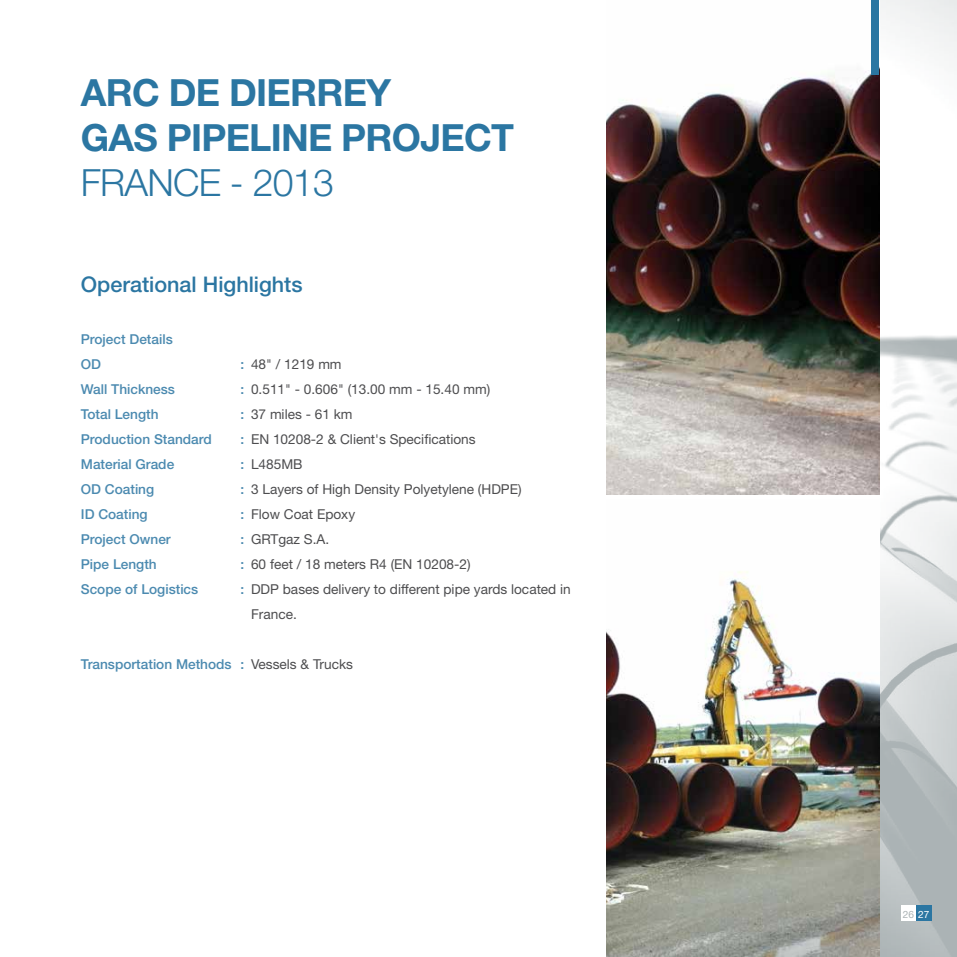
<style>
.page{position:relative;width:957px;height:957px;background:#fff}
.page>*{position:absolute;margin:0;border:0;box-sizing:border-box;transform-origin:0 0}
.t1{font:700 37.5px/45px "Helvetica Neue LT Pro";letter-spacing:-.02em;color:#2b76a2}
.t2{font:300 37.5px "Helvetica Neue LT Pro";letter-spacing:-.02em;color:#2b76a2}
.t3{font:500 21.5px "Helvetica Neue LT Pro";color:#2b76a2}
.t4{font:13.62px/25px "Helvetica Neue LT Pro";color:#4d4d4f}
.t5{font:500 13.62px/25px "Helvetica Neue LT Pro";color:#4b8ab0}
.t6{font:10.12px "Helvetica Neue LT Pro";color:#abb3b5}
.s1{font-weight:500;color:#4b8ab0}
.s2{font-weight:400;color:#4d4d4f}
.s3{color:#fff}
</style>
<div class="page">
<img style="left:879px;top:0;width:78px;height:957px">
<div style="left:901px;top:905px;width:15px;height:16px;background:#fff"></div>
<div style="left:916px;top:905px;width:15px;height:16px;background:#2b76a2"></div>
<img style="left:606px;top:571px;width:273px;height:386px">
<img style="left:606px;top:70px;width:273px;height:424px">
<div style="left:871px;top:0;width:8px;height:74px;background:#2b76a2"></div>
<h1 class="t1" style="left:81px;top:69px;width:434px">ARC DE DIERREY<br>GAS PIPELINE PROJECT</h1>
<h1 class="t2" style="left:81px;top:160px;width:254px">FRANCE - 2013</h1>
<h2 class="t3" style="left:81px;top:272px;width:223px">Operational Highlights</h2>
<p class="t5" style="left:81px;top:326px;width:93px">Project Details<br>OD</p>
<p class="t4" style="left:240px;top:351px;width:103px"><span class="s1">:</span> 48" / 1219 mm</p>
<p class="t5" style="left:81px;top:376px;width:96px">Wall Thickness</p>
<p class="t4" style="left:240px;top:376px;width:251px"><span class="s1">:</span> 0.511" - 0.606" (13.00 mm - 15.40 mm)</p>
<p class="t5" style="left:81px;top:401px;width:79px">Total Length</p>
<p class="t4" style="left:240px;top:401px;width:114px"><span class="s1">:</span> 37 miles - 61 km</p>
<p class="t5" style="left:81px;top:426px;width:132px">Production Standard</p>
<p class="t4" style="left:240px;top:426px;width:237px"><span class="s1">:</span> EN 10208-2 &amp; Client's Specifications</p>
<p class="t5" style="left:81px;top:451px;width:95px">Material Grade</p>
<p class="t4" style="left:240px;top:451px;width:64px"><span class="s1">:</span> L485MB</p>
<p class="t5" style="left:81px;top:476px;width:75px">OD Coating</p>
<p class="t4" style="left:240px;top:476px;width:283px"><span class="s1">:</span> 3 Layers of High Density Polyetylene (HDPE)</p>
<p class="t5" style="left:81px;top:501px;width:68px">ID Coating</p>
<p class="t4" style="left:240px;top:501px;width:116px"><span class="s1">:</span> Flow Coat Epoxy</p>
<p class="t5" style="left:81px;top:526px;width:91px">Project Owner</p>
<p class="t4" style="left:240px;top:526px;width:90px"><span class="s1">:</span> GRTgaz S.A.</p>
<p class="t5" style="left:81px;top:551px;width:77px">Pipe Length</p>
<p class="t4" style="left:240px;top:551px;width:232px"><span class="s1">:</span> 60 feet / 18 meters R4 (EN 10208-2)</p>
<p class="t5" style="left:81px;top:576px;width:119px">Scope of Logistics</p>
<p class="t4" style="left:251px;top:576px;width:321px;text-indent:-11px"><span class="s1">:</span> DDP bases delivery to different pipe yards located in<br>France.</p>
<p class="t5" style="left:81px;top:651px;width:274px">Transportation Methods : <span class="s2">Vessels &amp; Trucks</span></p>
<p class="t6" style="left:903px;top:908px;width:28px">26 <span class="s3">27</span></p>
</div>
